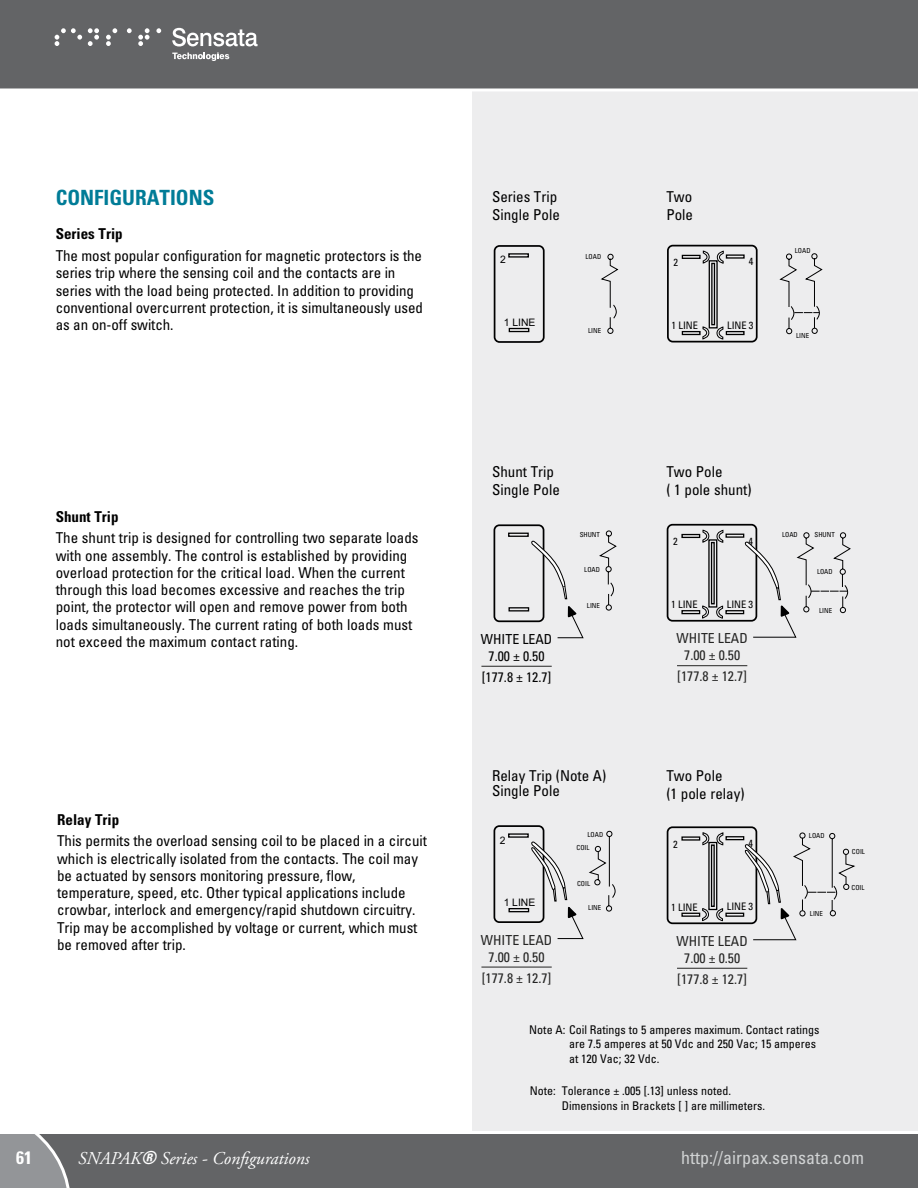
<style>
.page{position:relative;width:918px;height:1188px;background:#fff}
.page>*{position:absolute;margin:0;border:0;box-sizing:border-box;transform-origin:0 0}
.t1{font:700 condensed 21px "Univers";color:#007c97}
.t2{font:italic 18px "Adobe Garamond Pro";color:#fff}
.t3{font:condensed 18px "Univers";color:#d1d3d4}
.t4{font:700 condensed 18px "Univers";color:#fff}
.t5{font:condensed 15px/17.2px "Univers";letter-spacing:-.005em;color:#000}
.t6{font:700 condensed 15px "Univers";color:#000}
.t7{font:condensed 13.8px/21px "Univers";color:#242423;text-align:center}
.t8{font:condensed 13.8px/21px "Univers";color:#000;text-align:center}
.t9{font:condensed 12px/14.4px "Univers";color:#000}
.t10{font:condensed 10.35px "Univers";color:#000}
.t11{font:10.35px "Arial";color:#000}
.t12{font:condensed 6.9px/13.5px "Univers";color:#000}
.s1{font-family:"Univers";font-weight:700;font-stretch:condensed}
</style>
<div class="page">
<div style="left:472px;top:0;width:446px;height:1188px;background:#ededee"></div>
<svg style="left:600px;top:253px;width:18px;height:81px"></svg>
<div style="left:494px;top:245px;width:51px;height:98px;border:2px solid #000;border-radius:5px"></div>
<div style="left:509px;top:328px;width:20px;height:4px;border:1px solid #000"></div>
<svg style="left:779px;top:253px;width:44px;height:82px"></svg>
<div style="left:667px;top:245px;width:91px;height:98px;border:2px solid #000;border-radius:5px"></div>
<svg style="left:681px;top:250px;width:64px;height:90px"></svg>
<svg style="left:599px;top:530px;width:18px;height:81px"></svg>
<div style="left:494px;top:524px;width:50px;height:98px;border:2px solid #000;border-radius:5px"></div>
<div style="left:508px;top:533px;width:21px;height:4px;border:1px solid #000"></div>
<div style="left:509px;top:607px;width:20px;height:4px;border:1px solid #000"></div>
<hr style="left:481px;top:666px;width:71px;height:1px;background:#242423">
<svg style="left:530px;top:541px;width:54px;height:98px"></svg>
<div style="left:667px;top:524px;width:90px;height:98px;border:2px solid #000;border-radius:5px"></div>
<hr style="left:677px;top:665px;width:70px;height:1px;background:#242423">
<svg style="left:681px;top:529px;width:170px;height:109px"></svg>
<div style="left:494px;top:825px;width:50px;height:98px;border:2px solid #000;border-radius:5px"></div>
<div style="left:509px;top:908px;width:20px;height:4px;border:1px solid #000"></div>
<hr style="left:481px;top:967px;width:71px;height:1px;background:#242423">
<svg style="left:530px;top:830px;width:86px;height:109px"></svg>
<div style="left:667px;top:826px;width:90px;height:98px;border:2px solid #000;border-radius:5px"></div>
<hr style="left:677px;top:968px;width:70px;height:1px;background:#242423">
<svg style="left:681px;top:832px;width:174px;height:109px"></svg>
<div style="left:0;top:0;width:918px;height:91px;background:#636466"></div>
<svg style="left:172px;top:28px;width:86px;height:33px"></svg>
<svg style="left:88px;top:28px;width:11px;height:18px"></svg>
<svg style="left:106px;top:28px;width:11px;height:18px"></svg>
<svg style="left:138px;top:28px;width:12px;height:18px"></svg>
<svg style="left:156px;top:28px;width:5px;height:5px"></svg>
<svg style="left:55px;top:28px;width:27px;height:18px"></svg>
<svg style="left:127px;top:28px;width:5px;height:5px"></svg>
<div style="left:73px;top:1131px;width:845px;height:57px;background:#636466"></div>
<svg style="left:0;top:1134px;width:73px;height:54px"></svg>
<h1 class="t1" style="left:56px;top:185px;width:160px">CONFIGURATIONS</h1>
<p class="t6" style="left:56px;top:225px;width:68px">Series Trip</p>
<p class="t5" style="left:56px;top:247px;width:369px">The most popular configuration for magnetic protectors is the series trip where the sensing coil and the contacts are in series with the load being protected. In addition to providing conventional overcurrent protection, it is simultaneously used as an on-off switch.</p>
<p class="t5" style="left:492px;top:188px;width:69px;line-height:18px">Series Trip<br>Single Pole</p>
<p class="t5" style="left:666px;top:188px;width:28px;line-height:18px">Two<br>Pole</p>
<p class="t11" style="left:500px;top:253px;width:7px">2</p>
<p class="t11" style="left:504px;top:315px;width:33px">1 LINE</p>
<p class="t12" style="left:586px;top:250px;width:17px">LOAD</p>
<p class="t12" style="left:588px;top:323px;width:15px">LINE</p>
<p class="t10" style="left:673px;top:256px;width:6px">2</p>
<p class="t10" style="left:749px;top:255px;width:6px">4</p>
<p class="t10" style="left:672px;top:319px;width:28px">1 LINE</p>
<p class="t10" style="left:727px;top:318px;width:28px">LINE 3</p>
<p class="t12" style="left:795px;top:244px;width:17px">LOAD</p>
<p class="t12" style="left:796px;top:328px;width:15px">LINE</p>
<p class="t6" style="left:56px;top:507px;width:64px">Shunt Trip</p>
<p class="t5" style="left:56px;top:529px;width:364px">The shunt trip is designed for controlling two separate loads with one assembly. The control is established by providing overload protection for the critical load. When the current through this load becomes excessive and reaches the trip point, the protector will open and remove power from both loads simultaneously. The current rating of both loads must not exceed the maximum contact rating.</p>
<p class="t5" style="left:492px;top:463px;width:69px;line-height:18px">Shunt Trip<br>Single Pole</p>
<p class="t5" style="left:666px;top:463px;width:87px;line-height:18px">Two Pole<br>( 1 pole shunt)</p>
<p class="t8" style="left:481px;top:628px;width:73px">WHITE LEAD</p>
<p class="t8" style="left:482px;top:645px;width:71px">7.00 ± 0.50 [177.8 ± 12.7]</p>
<p class="t12" style="left:580px;top:528px;width:22px">SHUNT</p>
<p class="t12" style="left:584px;top:562px;width:17px">LOAD</p>
<p class="t12" style="left:587px;top:599px;width:15px">LINE</p>
<p class="t10" style="left:673px;top:535px;width:6px">2</p>
<p class="t10" style="left:749px;top:534px;width:6px">4</p>
<p class="t10" style="left:671px;top:598px;width:28px">1 LINE</p>
<p class="t10" style="left:727px;top:598px;width:28px">LINE 3</p>
<p class="t7" style="left:677px;top:628px;width:73px">WHITE LEAD</p>
<p class="t7" style="left:677px;top:645px;width:71px">7.00 ± 0.50 [177.8 ± 12.7]</p>
<p class="t12" style="left:782px;top:528px;width:17px">LOAD</p>
<p class="t12" style="left:815px;top:528px;width:22px">SHUNT</p>
<p class="t12" style="left:817px;top:565px;width:17px">LOAD</p>
<p class="t12" style="left:819px;top:604px;width:15px">LINE</p>
<p class="t5" style="left:492px;top:768px;width:116px;line-height:15px">Relay Trip (Note A)<br>Single Pole</p>
<p class="t5" style="left:666px;top:766px;width:80px;line-height:18px">Two Pole<br>(1 pole relay)</p>
<p class="t6" style="left:57px;top:810px;width:63px">Relay Trip</p>
<p class="t5" style="left:57px;top:832px;width:371px">This permits the overload sensing coil to be placed in a circuit which is electrically isolated from the contacts. The coil may be actuated by sensors monitoring pressure, flow, temperature, speed, etc. Other typical applications include crowbar, interlock and emergency/rapid shutdown circuitry.<br>Trip may be accomplished by voltage or current, which must be removed after trip.</p>
<p class="t12" style="left:577px;top:828px;width:28px;text-indent:11px">LOAD<br>COIL</p>
<p class="t11" style="left:500px;top:833px;width:7px">2</p>
<p class="t12" style="left:577px;top:876px;width:15px">COIL</p>
<p class="t12" style="left:588px;top:900px;width:15px">LINE</p>
<p class="t11" style="left:504px;top:896px;width:33px">1 LINE</p>
<p class="t7" style="left:481px;top:929px;width:73px">WHITE LEAD</p>
<p class="t7" style="left:482px;top:946px;width:71px">7.00 ± 0.50 [177.8 ± 12.7]</p>
<p class="t10" style="left:673px;top:838px;width:6px">2</p>
<p class="t10" style="left:749px;top:837px;width:6px">4</p>
<p class="t10" style="left:671px;top:900px;width:28px">1 LINE</p>
<p class="t10" style="left:727px;top:900px;width:28px">LINE 3</p>
<p class="t7" style="left:677px;top:930px;width:73px">WHITE LEAD</p>
<p class="t7" style="left:677px;top:947px;width:71px">7.00 ± 0.50 [177.8 ± 12.7]</p>
<p class="t12" style="left:809px;top:829px;width:17px">LOAD</p>
<p class="t12" style="left:810px;top:907px;width:15px">LINE</p>
<p class="t9" style="left:569px;top:1022px;width:252px;text-indent:-40px">Note A: Coil Ratings to 5 amperes maximum. Contact ratings are 7.5 amperes at 50 Vdc and 250 Vac; 15 amperes at 120 Vac; 32 Vdc.</p>
<p class="t9" style="left:562px;top:1084px;width:205px;text-indent:-32px">Note: Tolerance ± .005 [.13] unless noted.<br>Dimensions in Brackets [ ] are millimeters.</p>
<p class="t12" style="left:852px;top:845px;width:15px">COIL</p>
<p class="t12" style="left:852px;top:880px;width:15px">COIL</p>
<p class="t4" style="left:16px;top:1147px;width:17px">61</p>
<p class="t2" style="left:78px;top:1148px;width:233px">SNAPAK<span class="s1">®</span> Series - Configurations</p>
<p class="t3" style="left:681px;top:1146px;width:184px">http://airpax.sensata.com</p>
</div>
